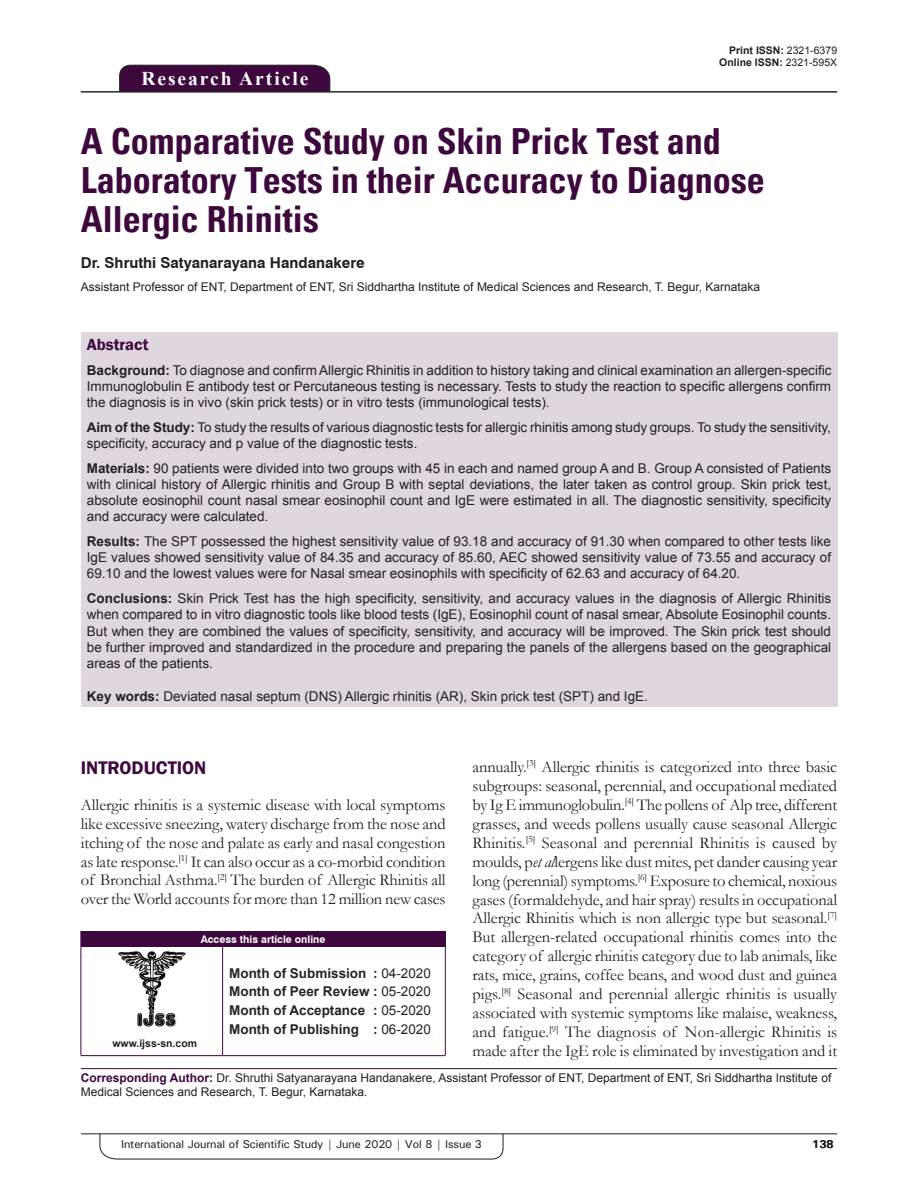
<style>
.page{position:relative;width:918px;height:1188px;background:#fff}
.page>*{position:absolute;margin:0;border:0;box-sizing:border-box;transform-origin:0 0}
.AT{font:700 condensed 36px/39px "Univers";color:#3e083e}
.AH{font:700 19.5px "Times New Roman";letter-spacing:.1em;color:#fff}
.t1{font:600 18.75px "Franklin Gothic";color:#3e083e}
.TX{font:16.5px/18.9px "Garamond";letter-spacing:-.01em;color:#231f20;text-align:justify}
.ABSH{font:600 16.5px "Franklin Gothic";color:#3e083e}
.AU{font:700 15px "Swiss 721 BT";color:#231f20}
.ABS{font:13.5px/16.2px "Arial";color:#231f20;text-align:justify}
.HIS{font:700 13.5px/18.8px "Arial";color:#282526;text-align:justify}
.KWD{font:13.5px "Arial";color:#231f20}
.ADD{font:12px/14.4px "Arial";color:#231f20}
.AFF{font:12px "Arial";color:#231f20}
.t2{font:500 11.25px "Univers";letter-spacing:-.01em;color:#231f20}
.t3{font:700 11.25px "Univers";color:#231f20}
.DOI{font:700 10.5px "Arial";color:#231f20}
.AAO{font:700 10.5px "Swiss 721 BT";color:#fff}
.Web{font:700 10.5px "Arial";color:#231f20}
.s1{font-weight:400}
.s2{font-weight:700}
.s3{font-style:italic}
.s4{font-weight:700;color:#3e083e}
</style>
<div class="page">
<hr style="left:81px;top:1134px;width:756px;height:1px;background:#231f20">
<svg style="left:100px;top:1133px;width:403px;height:26px"></svg>
<div style="left:119px;top:65px;width:211px;height:26px;background:#3e083e"></div>
<hr style="left:81px;top:91px;width:756px;height:1px;background:#231f20">
<div style="left:81px;top:332px;width:756px;height:375px;background:#e0d7de"></div>
<hr style="left:81px;top:1068px;width:756px;height:1px;background:#3e083e">
<div style="left:81px;top:931px;width:364px;height:15px;background:#3e083e"></div>
<svg style="left:445px;top:931px;width:1px;height:15px"></svg>
<hr style="left:81px;top:946px;width:142px;height:1px;background:#3e083e">
<hr style="left:81px;top:947px;width:1px;height:108px;background:#3e083e">
<hr style="left:223px;top:946px;width:223px;height:1px;background:#3e083e">
<hr style="left:222px;top:947px;width:1px;height:108px;background:#3e083e">
<hr style="left:445px;top:947px;width:1px;height:108px;background:#3e083e">
<hr style="left:223px;top:1055px;width:223px;height:1px;background:#3e083e">
<hr style="left:81px;top:1055px;width:142px;height:1px;background:#3e083e">
<img style="left:118px;top:951px;width:68px;height:76px">
<p class="AH" style="left:141px;top:64px;width:168px">Research Article</p>
<p class="DOI" style="left:729px;top:42px;width:109px">Print ISSN: <span class="s1">2321-6379</span></p>
<p class="DOI" style="left:719px;top:55px;width:119px">Online ISSN: <span class="s1">2321-595X</span></p>
<p class="AT" style="left:81px;top:122px;width:685px">A Comparative Study on Skin Prick Test and<br>Laboratory Tests in their Accuracy to Diagnose<br>Allergic Rhinitis</p>
<p class="AU" style="left:81px;top:254px;width:285px">Dr. Shruthi Satyanarayana Handanakere</p>
<p class="AFF" style="left:81px;top:279px;width:681px">Assistant Professor of ENT, Department of ENT, Sri Siddhartha Institute of Medical Sciences and Research, T. Begur, Karnataka</p>
<p class="ABSH" style="left:87px;top:334px;width:63px">Abstract</p>
<p class="ABS" style="left:87px;top:362px;width:746px"><span class="s2">Background:</span> To diagnose and confirm Allergic Rhinitis in addition to history taking and clinical examination an allergen-specific Immunoglobulin E antibody test or Percutaneous testing is necessary. Tests to study the reaction to specific allergens confirm the diagnosis is in vivo (skin prick tests) or in vitro tests (immunological tests).</p>
<p class="ABS" style="left:87px;top:419px;width:746px"><span class="s2">Aim of the Study:</span> To study the results of various diagnostic tests for allergic rhinitis among study groups. To study the sensitivity, specificity, accuracy and p value of the diagnostic tests.</p>
<p class="ABS" style="left:87px;top:460px;width:746px"><span class="s2">Materials:</span> 90 patients were divided into two groups with 45 in each and named group A and B. Group A consisted of Patients with clinical history of Allergic rhinitis and Group B with septal deviations, the later taken as control group. Skin prick test, absolute eosinophil count nasal smear eosinophil count and IgE were estimated in all. The diagnostic sensitivity, specificity and accuracy were calculated.</p>
<p class="ABS" style="left:87px;top:533px;width:746px"><span class="s2">Results:</span> The SPT possessed the highest sensitivity value of 93.18 and accuracy of 91.30 when compared to other tests like IgE values showed sensitivity value of 84.35 and accuracy of 85.60, AEC showed sensitivity value of 73.55 and accuracy of 69.10 and the lowest values were for Nasal smear eosinophils with specificity of 62.63 and accuracy of 64.20.</p>
<p class="ABS" style="left:87px;top:590px;width:746px"><span class="s2">Conclusions:</span> Skin Prick Test has the high specificity, sensitivity, and accuracy values in the diagnosis of Allergic Rhinitis when compared to in vitro diagnostic tools like blood tests (IgE), Eosinophil count of nasal smear, Absolute Eosinophil counts.<br>But when they are combined the values of specificity, sensitivity, and accuracy will be improved. The Skin prick test should be further improved and standardized in the procedure and preparing the panels of the allergens based on the geographical areas of the patients.</p>
<p class="KWD" style="left:87px;top:687px;width:563px"><span class="s2">Key words:</span> Deviated nasal septum (DNS) Allergic rhinitis (AR), Skin prick test (SPT) and IgE.</p>
<h1 class="t1" style="left:81px;top:756px;width:127px">INTRODUCTION</h1>
<p class="TX" style="left:81px;top:795px;width:366px">Allergic rhinitis is a systemic disease with local symptoms like excessive sneezing, watery discharge from the nose and itching of the nose and palate as early and nasal congestion as late response.<sup>[1]</sup> It can also occur as a co-morbid condition of Bronchial Asthma.<sup>[2]</sup> The burden of Allergic Rhinitis all over the World accounts for more than 12 million new cases</p>
<p class="AAO" style="left:201px;top:933px;width:126px">Access this article online</p>
<p class="Web" style="left:112px;top:1036px;width:86px">www.ijss-sn.com</p>
<p class="HIS" style="left:229px;top:964px;width:203px">Month of Submission : <span class="s1">04-2020<br></span>Month of Peer Review : <span class="s1">05-2020<br></span>Month of Acceptance : <span class="s1">05-2020<br></span>Month of Publishing : <span class="s1">06-2020</span></p>
<p class="TX" style="left:472px;top:757px;width:366px">annually.<sup>[3]</sup> Allergic rhinitis is categorized into three basic subgroups: seasonal, perennial, and occupational mediated by Ig E immunoglobulin.<sup>[4]</sup> The pollens of Alp tree, different grasses, and weeds pollens usually cause seasonal Allergic Rhinitis.<sup>[5]</sup> Seasonal and perennial Rhinitis is caused by moulds, p<span class="s3">et al</span>lergens like dust mites, pet dander causing year long (perennial) symptoms.<sup>[6]</sup> Exposure to chemical, noxious gases (formaldehyde, and hair spray) results in occupational Allergic Rhinitis which is non allergic type but seasonal.<sup>[7] </sup>But allergen-related occupational rhinitis comes into the category of allergic rhinitis category due to lab animals, like rats, mice, grains, coffee beans, and wood dust and guinea pigs.<sup>[8]</sup> Seasonal and perennial allergic rhinitis is usually associated with systemic symptoms like malaise, weakness, and fatigue.<sup>[9]</sup> The diagnosis of Non-allergic Rhinitis is made after the IgE role is eliminated by investigation and it</p>
<p class="ADD" style="left:81px;top:1070px;width:752px"><span class="s4">Corresponding Author:</span> Dr. Shruthi Satyanarayana Handanakere, Assistant Professor of ENT, Department of ENT, Sri Siddhartha Institute of<br>Medical Sciences and Research, T. Begur, Karnataka.</p>
<p class="t2" style="left:121px;top:1137px;width:363px">International Journal of Scientific Study | June 2020 | Vol 8 | Issue 3</p>
<p class="t3" style="left:812px;top:1137px;width:23px">138</p>
</div>
